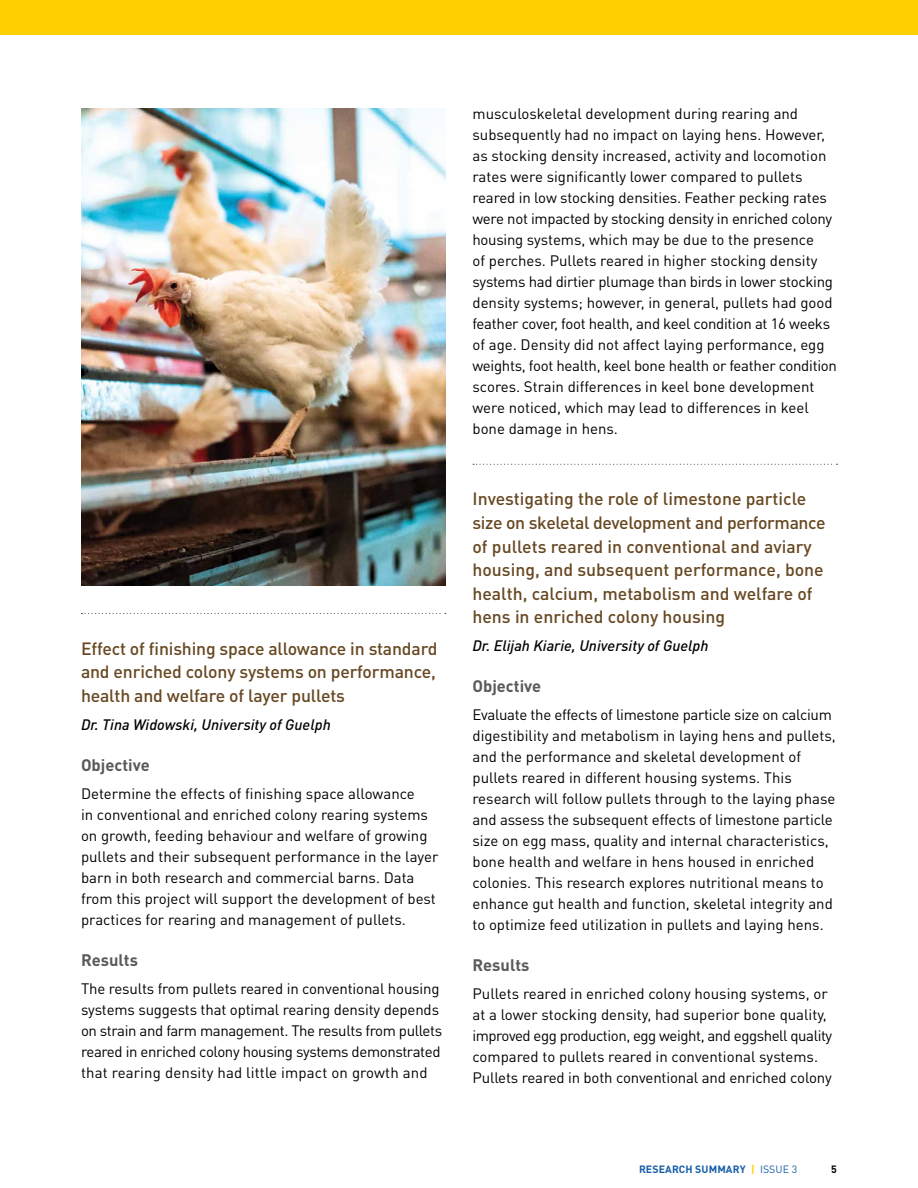
<style>
.page{position:relative;width:918px;height:1188px;background:#fff}
.page>*{position:absolute;margin:0;border:0;box-sizing:border-box;transform-origin:0 0}
.t1{font:500 17.7px/23.5px "DIN Pro";color:#674822;text-align:justify}
.t2{font:700 16.5px "DIN Pro";color:#58595b}
.t3{font:15px/21px "DIN Pro";color:#000}
.t4{font:italic 500 15px "DIN";color:#000}
.t5{font:700 10.5px "DIN Pro";letter-spacing:.01em;color:#165ea9}
.t6{font:700 10.5px "DIN Pro";color:#000}
.s1{color:#ffcf01}
.s2{font-weight:400}
</style>
<div class="page">
<div style="left:0;top:0;width:918px;height:35px;background:#ffcf01"></div>
<svg style="left:82px;top:613px;width:364px;height:1px"></svg>
<svg style="left:473px;top:464px;width:364px;height:1px"></svg>
<img style="left:81px;top:108px;width:365px;height:478px">
<p class="t1" style="left:81px;top:636px;width:358px">Effect of finishing space allowance in standard and enriched colony systems on performance, health and welfare of layer pullets</p>
<p class="t4" style="left:81px;top:715px;width:251px">Dr. Tina Widowski, University of Guelph</p>
<p class="t2" style="left:81px;top:754px;width:70px">Objective</p>
<p class="t3" style="left:81px;top:782px;width:359px">Determine the effects of finishing space allowance<br>in conventional and enriched colony rearing systems on growth, feeding behaviour and welfare of growing pullets and their subsequent performance in the layer barn in both research and commercial barns. Data from this project will support the development of best practices for rearing and management of pullets.</p>
<p class="t2" style="left:81px;top:949px;width:58px">Results</p>
<p class="t3" style="left:81px;top:977px;width:363px">The results from pullets reared in conventional housing systems suggests that optimal rearing density depends on strain and farm management. The results from pullets reared in enriched colony housing systems demonstrated that rearing density had little impact on growth and</p>
<p class="t3" style="left:472px;top:103px;width:366px">musculoskeletal development during rearing and subsequently had no impact on laying hens. However, as stocking density increased, activity and locomotion rates were significantly lower compared to pullets reared in low stocking densities. Feather pecking rates were not impacted by stocking density in enriched colony housing systems, which may be due to the presence<br>of perches. Pullets reared in higher stocking density systems had dirtier plumage than birds in lower stocking density systems; however, in general, pullets had good feather cover, foot health, and keel condition at 16 weeks of age. Density did not affect laying performance, egg weights, foot health, keel bone health or feather condition scores. Strain differences in keel bone development were noticed, which may lead to differences in keel bone damage in hens.</p>
<p class="t1" style="left:472px;top:486px;width:355px;text-align:left">Investigating the role of limestone particle size on skeletal development and performance of pullets reared in conventional and aviary housing, and subsequent performance, bone health, calcium, metabolism and welfare of hens in enriched colony housing</p>
<p class="t4" style="left:472px;top:636px;width:238px">Dr. Elijah Kiarie, University of Guelph</p>
<p class="t2" style="left:472px;top:675px;width:70px">Objective</p>
<p class="t3" style="left:472px;top:704px;width:365px">Evaluate the effects of limestone particle size on calcium digestibility and metabolism in laying hens and pullets, and the performance and skeletal development of pullets reared in different housing systems. This research will follow pullets through to the laying phase and assess the subsequent effects of limestone particle size on egg mass, quality and internal characteristics, bone health and welfare in hens housed in enriched colonies. This research explores nutritional means to enhance gut health and function, skeletal integrity and to optimize feed utilization in pullets and laying hens.</p>
<p class="t2" style="left:472px;top:954px;width:58px">Results</p>
<p class="t3" style="left:472px;top:983px;width:361px">Pullets reared in enriched colony housing systems, or at a lower stocking density, had superior bone quality, improved egg production, egg weight, and eggshell quality compared to pullets reared in conventional systems.<br>Pullets reared in both conventional and enriched colony</p>
<p class="t5" style="left:639px;top:1162px;width:160px">RESEARCH SUMMARY <span class="s1">|</span> <span class="s2">ISSUE 3</span></p>
<p class="t6" style="left:831px;top:1162px;width:7px">5</p>
</div>
